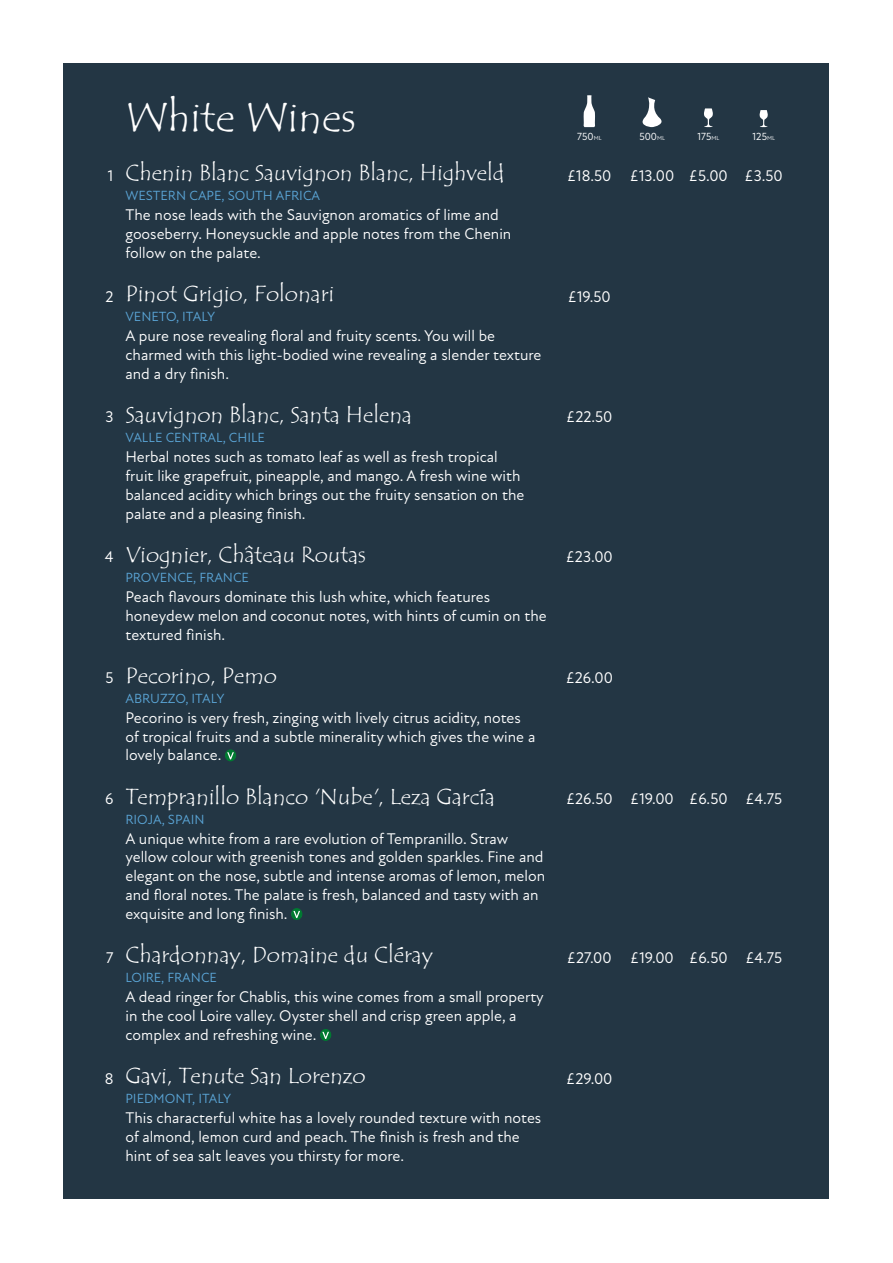
<style>
.page{position:relative;width:893px;height:1263px;background:#fff}
.page>*{position:absolute;margin:0;border:0;box-sizing:border-box;transform-origin:0 0}
.Section_header{font:42px "Tempus Sans ITC";color:#fff}
.Wine_name{font:22.5px "Tempus Sans ITC";color:#fff}
.Tasting_note{font:15.75px/18.9px "Atten New";color:#fff}
.Wine_price{font:15.75px "Atten New";color:#fff}
.Wine_origin{font:13.5px "Atten New";color:#5aa4d5}
.Wine_price-2{font:10.5px "Atten New";color:#fff}
.s1{font-size:6px}
</style>
<div class="page">
<div style="left:64px;top:64px;width:765px;height:1135px;background:#233644"></div>
<svg style="left:583px;top:95px;width:12px;height:32px"></svg>
<svg style="left:642px;top:97px;width:20px;height:30px"></svg>
<svg style="left:704px;top:108px;width:9px;height:19px"></svg>
<svg style="left:759px;top:110px;width:9px;height:17px"></svg>
<svg style="left:225px;top:749px;width:11px;height:12px"></svg>
<svg style="left:291px;top:908px;width:11px;height:12px"></svg>
<svg style="left:320px;top:1029px;width:11px;height:12px"></svg>
<p class="Section_header" style="left:125px;top:90px;width:232px">White Wines</p>
<p class="Wine_price" style="left:108px;top:166px;width:7px">1</p>
<p class="Wine_name" style="left:125px;top:159px;width:381px">Chenin Blanc Sauvignon Blanc, Highveld</p>
<p class="Wine_origin" style="left:125px;top:188px;width:196px">WESTERN CAPE, SOUTH AFRICA</p>
<p class="Tasting_note" style="left:125px;top:206px;width:387px">The nose leads with the Sauvignon aromatics of lime and gooseberry. Honeysuckle and apple notes from the Chenin follow on the palate.</p>
<p class="Wine_price" style="left:105px;top:287px;width:10px">2</p>
<p class="Wine_name" style="left:125px;top:280px;width:210px">Pinot Grigio, Folonari</p>
<p class="Wine_origin" style="left:125px;top:309px;width:91px">VENETO, ITALY</p>
<p class="Tasting_note" style="left:125px;top:327px;width:418px">A pure nose revealing floral and fruity scents. You will be charmed with this light-bodied wine revealing a slender texture and a dry finish.</p>
<p class="Wine_price" style="left:105px;top:408px;width:10px">3</p>
<p class="Wine_name" style="left:125px;top:400px;width:288px">Sauvignon Blanc, Santa Helena</p>
<p class="Wine_origin" style="left:125px;top:430px;width:141px">VALLE CENTRAL, CHILE</p>
<p class="Tasting_note" style="left:125px;top:447px;width:401px">Herbal notes such as tomato leaf as well as fresh tropical fruit like grapefruit, pineapple, and mango. A fresh wine with balanced acidity which brings out the fruity sensation on the palate and a pleasing finish.</p>
<p class="Wine_price" style="left:105px;top:548px;width:10px">4</p>
<p class="Wine_name" style="left:125px;top:540px;width:242px">Viognier, Château Routas</p>
<p class="Wine_origin" style="left:125px;top:569px;width:125px">PROVENCE, FRANCE</p>
<p class="Tasting_note" style="left:125px;top:587px;width:423px">Peach flavours dominate this lush white, which features honeydew melon and coconut notes, with hints of cumin on the textured finish.</p>
<p class="Wine_price" style="left:105px;top:669px;width:10px">5</p>
<p class="Wine_name" style="left:125px;top:661px;width:153px">Pecorino, Pemo</p>
<p class="Wine_origin" style="left:125px;top:690px;width:101px">ABRUZZO, ITALY</p>
<p class="Tasting_note" style="left:125px;top:708px;width:411px">Pecorino is very fresh, zinging with lively citrus acidity, notes of tropical fruits and a subtle minerality which gives the wine a lovely balance.</p>
<p class="Wine_price" style="left:105px;top:789px;width:10px">6</p>
<p class="Wine_name" style="left:125px;top:782px;width:371px">Tempranillo Blanco 'Nube', Leza García</p>
<p class="Wine_origin" style="left:125px;top:811px;width:81px">RIOJA, SPAIN</p>
<p class="Tasting_note" style="left:125px;top:829px;width:421px">A unique white from a rare evolution of Tempranillo. Straw yellow colour with greenish tones and golden sparkles. Fine and elegant on the nose, subtle and intense aromas of lemon, melon and floral notes. The palate is fresh, balanced and tasty with an exquisite and long finish.</p>
<p class="Wine_price" style="left:106px;top:948px;width:9px">7</p>
<p class="Wine_name" style="left:125px;top:941px;width:309px">Chardonnay, Domaine du Cléray</p>
<p class="Wine_origin" style="left:125px;top:970px;width:93px">LOIRE, FRANCE</p>
<p class="Tasting_note" style="left:125px;top:988px;width:420px">A dead ringer for Chablis, this wine comes from a small property in the cool Loire valley. Oyster shell and crisp green apple, a complex and refreshing wine.</p>
<p class="Wine_price" style="left:105px;top:1069px;width:10px">8</p>
<p class="Wine_name" style="left:125px;top:1061px;width:242px">Gavi, Tenute San Lorenzo</p>
<p class="Wine_origin" style="left:125px;top:1091px;width:107px">PIEDMONT, ITALY</p>
<p class="Tasting_note" style="left:125px;top:1108px;width:417px">This characterful white has a lovely rounded texture with notes of almond, lemon curd and peach. The finish is fresh and the hint of sea salt leaves you thirsty for more.</p>
<p class="Wine_price-2" style="left:577px;top:130px;width:26px">750<span class="s1">ML</span></p>
<p class="Wine_price-2" style="left:639px;top:130px;width:27px">500<span class="s1">ML</span></p>
<p class="Wine_price-2" style="left:698px;top:130px;width:23px">175<span class="s1">ML</span></p>
<p class="Wine_price-2" style="left:753px;top:130px;width:24px">125<span class="s1">ML</span></p>
<p class="Wine_price" style="left:567px;top:166px;width:46px">£18.50</p>
<p class="Wine_price" style="left:630px;top:166px;width:46px">£13.00</p>
<p class="Wine_price" style="left:689px;top:166px;width:40px">£5.00</p>
<p class="Wine_price" style="left:745px;top:166px;width:40px">£3.50</p>
<p class="Wine_price" style="left:568px;top:287px;width:44px">£19.50</p>
<p class="Wine_price" style="left:566px;top:408px;width:48px">£22.50</p>
<p class="Wine_price" style="left:566px;top:548px;width:48px">£23.00</p>
<p class="Wine_price" style="left:566px;top:669px;width:49px">£26.00</p>
<p class="Wine_price" style="left:566px;top:789px;width:48px">£26.50</p>
<p class="Wine_price" style="left:630px;top:789px;width:45px">£19.00</p>
<p class="Wine_price" style="left:689px;top:789px;width:40px">£6.50</p>
<p class="Wine_price" style="left:745px;top:789px;width:38px">£4.75</p>
<p class="Wine_price" style="left:567px;top:948px;width:46px">£27.00</p>
<p class="Wine_price" style="left:630px;top:948px;width:45px">£19.00</p>
<p class="Wine_price" style="left:689px;top:948px;width:40px">£6.50</p>
<p class="Wine_price" style="left:745px;top:948px;width:38px">£4.75</p>
<p class="Wine_price" style="left:566px;top:1069px;width:48px">£29.00</p>
</div>
